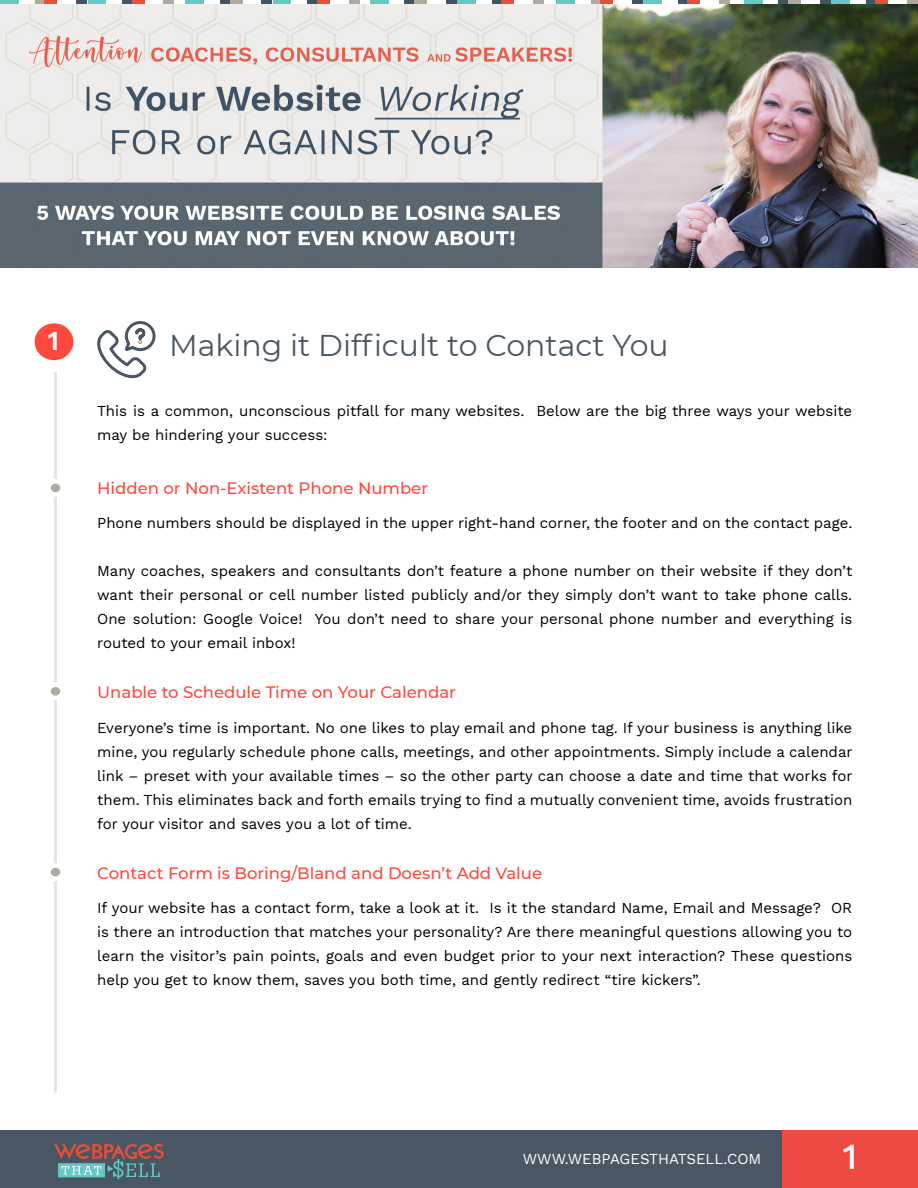
<style>
.page{position:relative;width:918px;height:1188px;background:#fff}
.page>*{position:absolute;margin:0;border:0;box-sizing:border-box;transform-origin:0 0}
.t1{font:500 36px "Work Sans";color:#fff}
.Heading{font:30px "Montserrat";color:#4a5763}
.Number_-_Circle{font:600 27px "Work Sans";color:#fff}
.Sub_Heading{font:500 16.5px "Montserrat";color:#ff493e}
.t2{font:15px/24px "Work Sans";color:#000;text-align:justify}
.t3{font:15px "Work Sans";color:#fff}
</style>
<div class="page">
<div style="left:0;top:1131px;width:918px;height:57px;background:#495764"></div>
<div style="left:782px;top:1131px;width:136px;height:57px;background:#ef4b42"></div>
<hr style="left:87px;top:0;width:19px;height:4px;background:#66c7c7">
<hr style="left:163px;top:0;width:11px;height:4px;background:#b0a9a0">
<hr style="left:122px;top:0;width:10px;height:4px;background:#3f5465">
<hr style="left:132px;top:0;width:13px;height:4px;background:#e84f3b">
<hr style="left:0;top:0;width:19px;height:4px;background:#66c7c7">
<hr style="left:76px;top:0;width:11px;height:4px;background:#3f5465">
<hr style="left:35px;top:0;width:10px;height:4px;background:#b0a9a0">
<hr style="left:45px;top:0;width:12px;height:4px;background:#e84f3b">
<hr style="left:272px;top:0;width:19px;height:4px;background:#66c7c7">
<hr style="left:349px;top:0;width:11px;height:4px;background:#b0a9a0">
<hr style="left:307px;top:0;width:10px;height:4px;background:#3f5465">
<hr style="left:317px;top:0;width:13px;height:4px;background:#e84f3b">
<hr style="left:185px;top:0;width:19px;height:4px;background:#66c7c7">
<hr style="left:262px;top:0;width:10px;height:4px;background:#3f5465">
<hr style="left:220px;top:0;width:10px;height:4px;background:#3f5465">
<hr style="left:230px;top:0;width:13px;height:4px;background:#b0a9a0">
<hr style="left:457px;top:0;width:19px;height:4px;background:#66c7c7">
<hr style="left:533px;top:0;width:11px;height:4px;background:#b0a9a0">
<svg style="left:492px;top:0;width:9px;height:4px"></svg>
<hr style="left:501px;top:0;width:13px;height:4px;background:#e84f3b">
<hr style="left:370px;top:0;width:19px;height:4px;background:#66c7c7">
<hr style="left:446px;top:0;width:11px;height:4px;background:#3f5465">
<svg style="left:405px;top:0;width:9px;height:4px"></svg>
<hr style="left:414px;top:0;width:13px;height:4px;background:#b0a9a0">
<hr style="left:643px;top:0;width:19px;height:4px;background:#66c7c7">
<hr style="left:719px;top:0;width:11px;height:4px;background:#b0a9a0">
<svg style="left:678px;top:0;width:9px;height:4px"></svg>
<hr style="left:687px;top:0;width:13px;height:4px;background:#e84f3b">
<hr style="left:556px;top:0;width:19px;height:4px;background:#66c7c7">
<hr style="left:632px;top:0;width:11px;height:4px;background:#3f5465">
<svg style="left:591px;top:0;width:9px;height:4px"></svg>
<hr style="left:600px;top:0;width:13px;height:4px;background:#e84f3b">
<hr style="left:831px;top:0;width:19px;height:4px;background:#66c7c7">
<hr style="left:907px;top:0;width:11px;height:4px;background:#b0a9a0">
<svg style="left:866px;top:0;width:9px;height:4px"></svg>
<hr style="left:875px;top:0;width:13px;height:4px;background:#e84f3b">
<hr style="left:744px;top:0;width:19px;height:4px;background:#66c7c7">
<hr style="left:820px;top:0;width:11px;height:4px;background:#3f5465">
<svg style="left:779px;top:0;width:9px;height:4px"></svg>
<hr style="left:788px;top:0;width:13px;height:4px;background:#b0a9a0">
<svg style="left:54px;top:1144px;width:110px;height:35px"></svg>
<hr style="left:54px;top:54px;width:3px;height:1039px;background:#e6e3e3">
<div style="left:32px;top:267px;width:41px;height:54px;background:#fff"></div>
<img style="left:0;top:4px;width:918px;height:263px">
<svg style="left:29px;top:317px;width:50px;height:49px"></svg>
<div style="left:23px;top:311px;width:62px;height:61px;border:12px solid #fff;border-radius:50%"></div>
<svg style="left:48px;top:481px;width:15px;height:14px"></svg>
<div style="left:46px;top:479px;width:19px;height:18px;border:4px solid #fff;border-radius:50%"></div>
<svg style="left:48px;top:685px;width:15px;height:13px"></svg>
<div style="left:46px;top:682px;width:19px;height:18px;border:4px solid #fff;border-radius:50%"></div>
<svg style="left:48px;top:866px;width:15px;height:13px"></svg>
<div style="left:46px;top:863px;width:19px;height:18px;border:4px solid #fff;border-radius:50%"></div>
<svg style="left:97px;top:321px;width:59px;height:58px"></svg>
<p class="Number_-_Circle" style="left:48px;top:320px;width:13px">1</p>
<p class="Heading" style="left:169px;top:325px;width:501px">Making it Difficult to Contact You</p>
<p class="t2" style="left:97px;top:398px;width:757px">This is a common, unconscious pitfall for many websites. Below are the big three ways your website may be hindering your success:</p>
<p class="Sub_Heading" style="left:97px;top:477px;width:332px">Hidden or Non-Existent Phone Number</p>
<p class="t2" style="left:97px;top:511px;width:757px">Phone numbers should be displayed in the upper right-hand corner, the footer and on the contact page.</p>
<p class="t2" style="left:97px;top:559px;width:757px">Many coaches, speakers and consultants don’t feature a phone number on their website if they don’t want their personal or cell number listed publicly and/or they simply don’t want to take phone calls.<br>One solution: Google Voice! You don’t need to share your personal phone number and everything is routed to your email inbox!</p>
<p class="Sub_Heading" style="left:97px;top:681px;width:360px">Unable to Schedule Time on Your Calendar</p>
<p class="t2" style="left:97px;top:715px;width:757px">Everyone’s time is important. No one likes to play email and phone tag. If your business is anything like mine, you regularly schedule phone calls, meetings, and other appointments. Simply include a calendar link – preset with your available times – so the other party can choose a date and time that works for them. This eliminates back and forth emails trying to find a mutually convenient time, avoids frustration for your visitor and saves you a lot of time.</p>
<p class="Sub_Heading" style="left:97px;top:861px;width:446px">Contact Form is Boring/Bland and Doesn’t Add Value</p>
<p class="t2" style="left:97px;top:895px;width:757px">If your website has a contact form, take a look at it. Is it the standard Name, Email and Message? OR is there an introduction that matches your personality? Are there meaningful questions allowing you to learn the visitor’s pain points, goals and even budget prior to your next interaction? These questions help you get to know them, saves you both time, and gently redirect “tire kickers”.</p>
<p class="t3" style="left:523px;top:1148px;width:240px">WWW.WEBPAGESTHATSELL.COM</p>
<h1 class="t1" style="left:843px;top:1129px;width:16px">1</h1>
</div>
